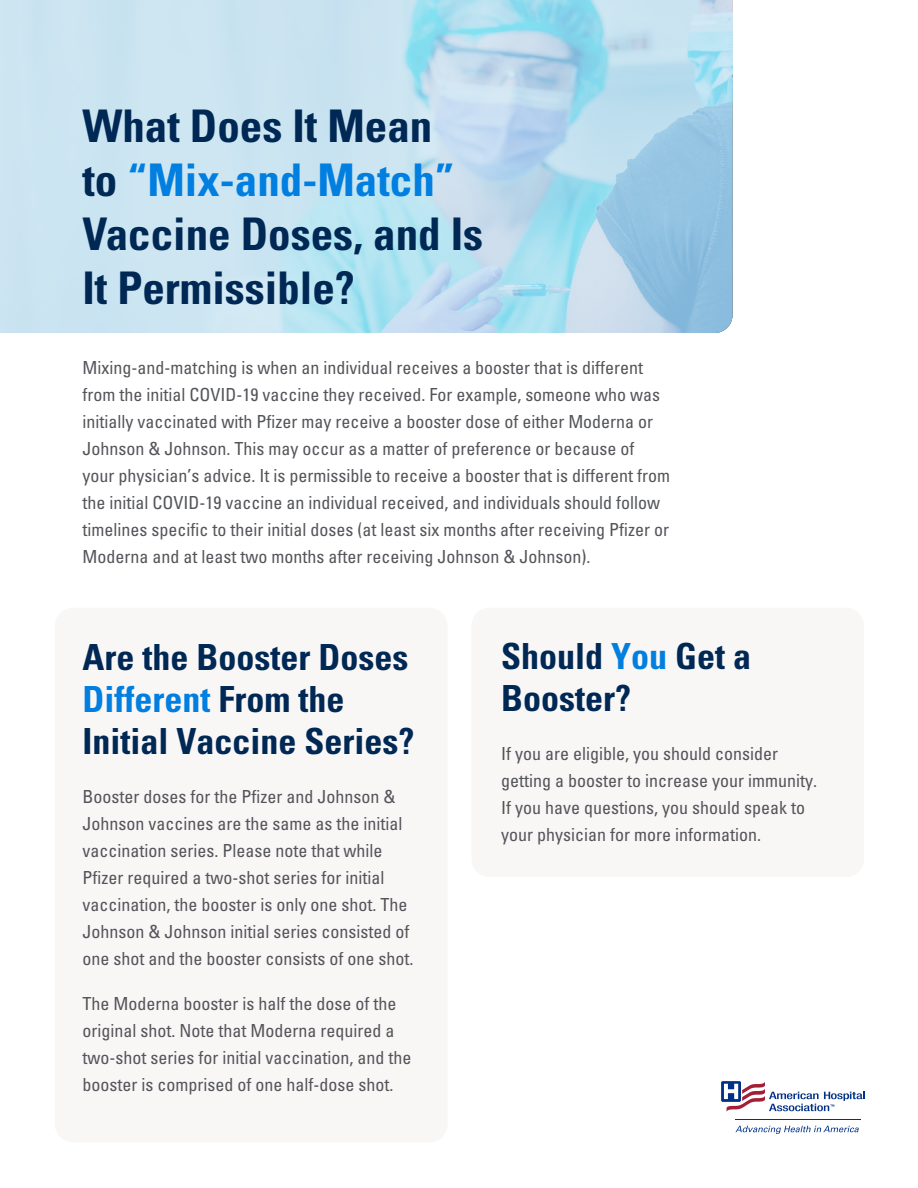
<style>
.page{position:relative;width:918px;height:1188px;background:#fff}
.page>*{position:absolute;margin:0;border:0;box-sizing:border-box;transform-origin:0 0}
.t1{font:700 condensed 45px/54px "Univers LT Std";color:#002855}
.t2{font:700 condensed 36px/42px "Univers LT Std";color:#002855}
.t3{font:condensed 18px/27px "Univers LT Std";color:#54555a}
.s1{color:#007fe1}
</style>
<div class="page">
<img style="left:0;top:0;width:733px;height:333px">
<hr style="left:735px;top:1119px;width:125px;height:1px;background:#003186">
<svg style="left:735px;top:1126px;width:124px;height:8px"></svg>
<svg style="left:720px;top:1080px;width:145px;height:32px"></svg>
<div style="left:55px;top:608px;width:392px;height:534px;background:#f9f6f6;border-radius:18px"></div>
<div style="left:471px;top:608px;width:393px;height:269px;background:#f9f6f6;border-radius:18px"></div>
<p class="t1" style="left:82px;top:99px;width:402px">What Does It Mean<br>to <span class="s1">“Mix-and-Match”<br></span>Vaccine Doses, and Is<br>It Permissible?</p>
<p class="t3" style="left:82px;top:353px;width:589px">Mixing-and-matching is when an individual receives a booster that is different from the initial COVID-19 vaccine they received. For example, someone who was initially vaccinated with Pfizer may receive a booster dose of either Moderna or Johnson &amp; Johnson. This may occur as a matter of preference or because of your physician’s advice. It is permissible to receive a booster that is different from the initial COVID-19 vaccine an individual received, and individuals should follow timelines specific to their initial doses (at least six months after receiving Pfizer or Moderna and at least two months after receiving Johnson &amp; Johnson).</p>
<p class="t2" style="left:82px;top:636px;width:334px">Are the Booster Doses<br><span class="s1">Different</span> From the<br>Initial Vaccine Series?</p>
<p class="t3" style="left:82px;top:783px;width:332px">Booster doses for the Pfizer and Johnson &amp; Johnson vaccines are the same as the initial vaccination series. Please note that while Pfizer required a two-shot series for initial vaccination, the booster is only one shot. The Johnson &amp; Johnson initial series consisted of one shot and the booster consists of one shot.</p>
<p class="t3" style="left:82px;top:990px;width:330px">The Moderna booster is half the dose of the original shot. Note that Moderna required a two-shot series for initial vaccination, and the booster is comprised of one half-dose shot.</p>
<p class="t2" style="left:501px;top:635px;width:252px">Should <span class="s1">You</span> Get a<br>Booster?</p>
<p class="t3" style="left:501px;top:740px;width:317px">If you are eligible, you should consider getting a booster to increase your immunity.<br>If you have questions, you should speak to your physician for more information.</p>
</div>
